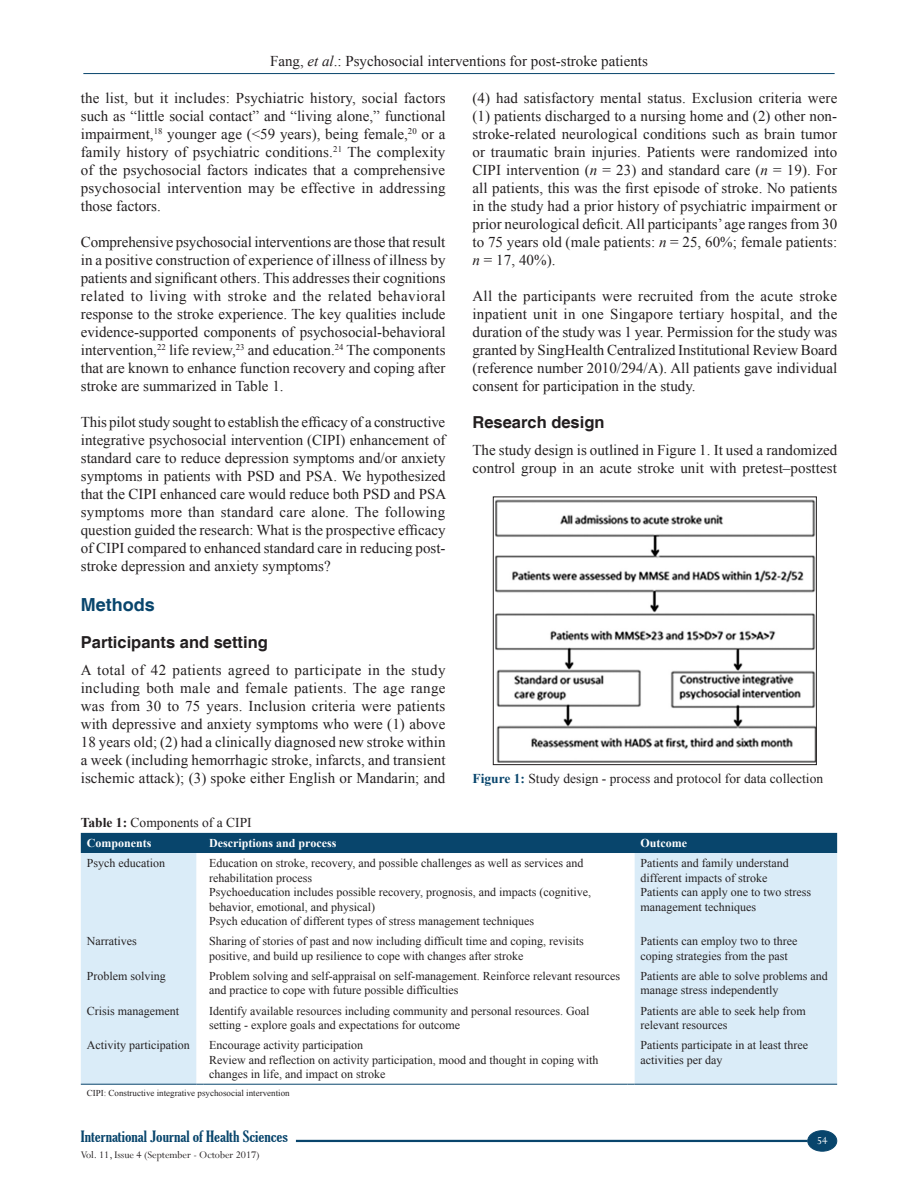
<style>
.page{position:relative;width:918px;height:1188px;background:#fff}
.page>*{position:absolute;margin:0;border:0;box-sizing:border-box;transform-origin:0 0}
.t1{font:700 18px "Helvetica";color:#08456c}
.t2{font:700 16.5px "Helvetica";color:#231f20}
.TX{font:15px/18px "Times New Roman";color:#231f20;text-align:justify}
.RF{font:extra-condensed 15px "Gloucester";color:#08456c;scale:1.25 1}
.FGC{font:13.5px "Times New Roman";color:#231f20}
.TT{font:13.5px "Times New Roman";color:#231f20}
.TB{font:12px/14.4px "Times New Roman";color:#231f20}
.TBL{font:12px/14.4px "Times New Roman";color:#231f20}
.TCH{font:700 12px "Times New Roman";color:#fff}
.FOLIO{font:12px "Perpetua";color:#fff}
.RF_RECTO_1{font:11.25px "Perpetua";letter-spacing:-.005em;color:#231f20}
.TFN{font:9px "Times New Roman";color:#231f20}
.s1{font-style:italic}
.s2{font-weight:700;color:#08456c}
.s3{font-weight:700}
</style>
<div class="page">
<hr style="left:83px;top:73px;width:752px;height:1px;background:#08456c">
<div style="left:808px;top:1131px;width:29px;height:20px;background:#08456c;border-radius:50%"></div>
<div style="left:807px;top:1130px;width:30px;height:22px;border:1px solid #08456c;border-radius:50%"></div>
<hr style="left:296px;top:1140px;width:512px;height:2px;background:#08456c">
<img style="left:495px;top:499px;width:320px;height:264px">
<div style="left:493px;top:497px;width:324px;height:268px;border:1px solid #231f20"></div>
<div style="left:81px;top:833px;width:756px;height:20px;background:#08456c"></div>
<svg style="left:81px;top:853px;width:756px;height:231px"></svg>
<hr style="left:81px;top:1084px;width:115px;height:1px;background:#08456c">
<hr style="left:203px;top:1084px;width:425px;height:1px;background:#08456c">
<hr style="left:635px;top:1084px;width:202px;height:1px;background:#08456c">
<p class="TX" style="left:270px;top:51px;width:379px">Fang, <span class="s1">et al</span>.: Psychosocial interventions for post-stroke patients</p>
<p class="TX" style="left:81px;top:88px;width:366px">the list, but it includes: Psychiatric history, social factors such as “little social contact” and “living alone,” functional impairment,<sup>18</sup> younger age (&lt;59 years), being female,<sup>20</sup> or a family history of psychiatric conditions.<sup>21</sup> The complexity of the psychosocial factors indicates that a comprehensive psychosocial intervention may be effective in addressing those factors.</p>
<p class="TX" style="left:81px;top:232px;width:366px">Comprehensive psychosocial interventions are those that result in a positive construction of experience of illness of illness by patients and significant others. This addresses their cognitions related to living with stroke and the related behavioral response to the stroke experience. The key qualities include evidence-supported components of psychosocial-behavioral intervention,<sup>22</sup> life review,<sup>23</sup> and education.<sup>24</sup> The components that are known to enhance function recovery and coping after stroke are summarized in Table 1.</p>
<p class="TX" style="left:81px;top:412px;width:367px">This pilot study sought to establish the efficacy of a constructive integrative psychosocial intervention (CIPI) enhancement of standard care to reduce depression symptoms and/or anxiety symptoms in patients with PSD and PSA. We hypothesized that the CIPI enhanced care would reduce both PSD and PSA symptoms more than standard care alone. The following question guided the research: What is the prospective efficacy of CIPI compared to enhanced standard care in reducing post&shy;stroke depression and anxiety symptoms?</p>
<h1 class="t1" style="left:81px;top:593px;width:75px">Methods</h1>
<h2 class="t2" style="left:81px;top:632px;width:189px">Participants and setting</h2>
<p class="TX" style="left:81px;top:660px;width:366px">A total of 42 patients agreed to participate in the study including both male and female patients. The age range was from 30 to 75 years. Inclusion criteria were patients with depressive and anxiety symptoms who were (1) above 18 years old; (2) had a clinically diagnosed new stroke within a week (including hemorrhagic stroke, infarcts, and transient ischemic attack); (3) spoke either English or Mandarin; and</p>
<p class="TX" style="left:472px;top:88px;width:366px">(4) had satisfactory mental status. Exclusion criteria were (1) patients discharged to a nursing home and (2) other non&shy;stroke-related neurological conditions such as brain tumor or traumatic brain injuries. Patients were randomized into CIPI intervention (<span class="s1">n</span> = 23) and standard care (<span class="s1">n</span> = 19). For all patients, this was the first episode of stroke. No patients in the study had a prior history of psychiatric impairment or prior neurological deficit. All participants’ age ranges from 30 to 75 years old (male patients: <span class="s1">n</span> = 25, 60%; female patients: <span class="s1">n</span> = 17, 40%).</p>
<p class="TX" style="left:472px;top:286px;width:366px">All the participants were recruited from the acute stroke inpatient unit in one Singapore tertiary hospital, and the duration of the study was 1 year. Permission for the study was granted by SingHealth Centralized Institutional Review Board (reference number 2010/294/A). All patients gave individual consent for participation in the study.</p>
<h2 class="t2" style="left:472px;top:413px;width:134px">Research design</h2>
<p class="TX" style="left:472px;top:441px;width:366px">The study design is outlined in Figure 1. It used a randomized control group in an acute stroke unit with pretest–posttest</p>
<p class="FGC" style="left:472px;top:769px;width:352px"><span class="s2">Figure 1:</span> Study design - process and protocol for data collection</p>
<p class="TT" style="left:81px;top:813px;width:172px"><span class="s3">Table 1:</span> Components of a CIPI</p>
<p class="TCH" style="left:87px;top:834px;width:66px">Components</p>
<p class="TCH" style="left:209px;top:834px;width:129px">Descriptions and process</p>
<p class="TCH" style="left:641px;top:834px;width:48px">Outcome</p>
<p class="TB" style="left:87px;top:856px;width:80px">Psych education</p>
<p class="TB" style="left:209px;top:856px;width:376px">Education on stroke, recovery, and possible challenges as well as services and rehabilitation process</p>
<p class="TB" style="left:209px;top:885px;width:383px">Psychoeducation includes possible recovery, prognosis, and impacts (cognitive, behavior, emotional, and physical)</p>
<p class="TB" style="left:209px;top:913px;width:327px">Psych education of different types of stress management techniques</p>
<p class="TB" style="left:641px;top:856px;width:150px">Patients and family understand different impacts of stroke</p>
<p class="TB" style="left:641px;top:885px;width:172px">Patients can apply one to two stress management techniques</p>
<p class="TB" style="left:87px;top:934px;width:51px">Narratives</p>
<p class="TB" style="left:209px;top:934px;width:376px">Sharing of stories of past and now including difficult time and coping, revisits positive, and build up resilience to cope with changes after stroke</p>
<p class="TB" style="left:641px;top:934px;width:158px">Patients can employ two to three coping strategies from the past</p>
<p class="TB" style="left:87px;top:968px;width:81px">Problem solving</p>
<p class="TB" style="left:209px;top:968px;width:412px">Problem solving and self‑appraisal on self‑management. Reinforce relevant resources and practice to cope with future possible difficulties</p>
<p class="TB" style="left:641px;top:968px;width:189px">Patients are able to solve problems and manage stress independently</p>
<p class="TB" style="left:87px;top:1003px;width:94px">Crisis management</p>
<p class="TB" style="left:209px;top:1003px;width:382px">Identify available resources including community and personal resources. Goal setting ‑ explore goals and expectations for outcome</p>
<p class="TB" style="left:641px;top:1003px;width:167px">Patients are able to seek help from relevant resources</p>
<p class="TBL" style="left:87px;top:1038px;width:104px">Activity participation</p>
<p class="TBL" style="left:209px;top:1038px;width:155px">Encourage activity participation</p>
<p class="TBL" style="left:209px;top:1052px;width:391px">Review and reflection on activity participation, mood and thought in coping with changes in life, and impact on stroke</p>
<p class="TBL" style="left:641px;top:1038px;width:169px">Patients participate in at least three activities per day</p>
<p class="TFN" style="left:87px;top:1087px;width:204px">CIPI: Constructive integrative psychosocial intervention</p>
<p class="RF" style="left:81px;top:1128px;width:167px">International Journal of Health Sciences</p>
<p class="FOLIO" style="left:817px;top:1133px;width:12px">54</p>
<p class="RF_RECTO_1" style="left:81px;top:1148px;width:180px">Vol. 11, Issue 4 (September - October 2017)</p>
</div>
